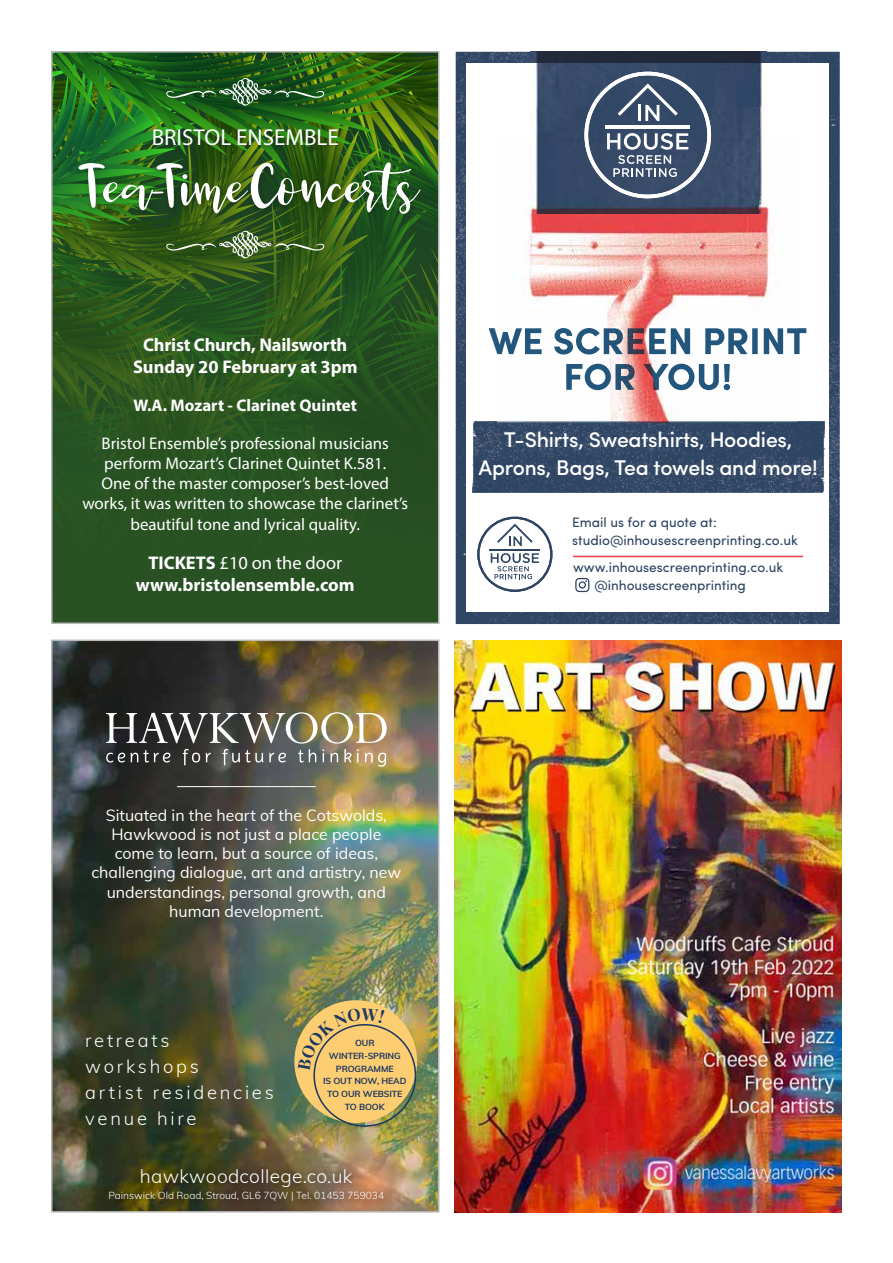
<style>
.page{position:relative;width:893px;height:1263px;background:#fff}
.page>*{position:absolute;margin:0;border:0;box-sizing:border-box;transform-origin:0 0}
.t1{font:56.7px "Christmas Storyscript";color:#fff}
.t2{font:55.2px "Nymphette";color:#fff}
.t3{font:23.1px "Myriad Pro";color:#fff}
.t4{font:500 21.3px/27.5px "Sofia Pro";letter-spacing:-.01em;color:#fff;text-align:center}
.t5{font:300 18.75px "Muli";letter-spacing:.02em;color:#fff}
.t6{font:700 18.45px/22px "Myriad Pro";color:#fff;text-align:center}
.t7{font:300 18.45px/26.1px "Muli";letter-spacing:.15em;color:#fff}
.t8{font:16.8px/20.2px "Myriad Pro";color:#fff;text-align:center}
.t9{font:700 16.8px "Myriad Pro";color:#fff}
.t10{font:15.9px/19px "Muli";color:#fff;text-align:center}
.t11{font:13.65px/18.3px "Sofia Pro";color:#2d4462}
.t12{font:300 10.05px "Muli";color:#fff}
.t13{font:700 8.85px/12.6px "Muli";letter-spacing:-.015em;color:#1c3761;text-align:center}
.s1{font-size:29.4px}
.s2{font-weight:400}
</style>
<div class="page">
<svg style="left:54px;top:54px;width:382px;height:567px;background:#28561e"></svg>
<div style="left:75px;top:124px;width:352px;height:97px;background:#000;opacity:.25"></div>
<div style="left:51px;top:51px;width:388px;height:573px;border:2px solid #b9b8b8"></div>
<img style="left:54px;top:642px;width:382px;height:567px">
<div style="left:294px;top:1000px;width:123px;height:123px;background:#fdcd72;border-radius:50%"></div>
<hr style="left:177px;top:786px;width:139px;height:1px;background:#fff">
<img style="left:127px;top:1153px;width:239px;height:25px">
<img style="left:95px;top:1178px;width:302px;height:31px">
<img style="left:106px;top:712px;width:281px;height:55px">
<div style="left:51px;top:639px;width:388px;height:573px;border:2px solid #b9b8b8"></div>
<img style="left:456px;top:52px;width:384px;height:572px">
<div style="left:466px;top:63px;width:363px;height:548px;background:#fff"></div>
<img style="left:530px;top:52px;width:236px;height:162px">
<img style="left:472px;top:421px;width:353px;height:72px">
<img style="left:520px;top:140px;width:28px;height:164px">
<img style="left:748px;top:140px;width:25px;height:162px">
<img style="left:548px;top:214px;width:200px;height:114px">
<img style="left:498px;top:355px;width:300px;height:68px">
<svg style="left:477px;top:517px;width:75px;height:75px"></svg>
<img style="left:498px;top:328px;width:300px;height:27px">
<img style="left:566px;top:364px;width:164px;height:26px">
<svg style="left:584px;top:72px;width:127px;height:126px"></svg>
<svg style="left:575px;top:578px;width:14px;height:14px"></svg>
<hr style="left:573px;top:556px;width:230px;height:1px;background:#e84249">
<img style="left:454px;top:640px;width:387px;height:572px">
<svg style="left:298px;top:1008px;width:87px;height:63px"></svg>
<h2 class="t2" style="left:326px;top:122px;width:162px;rotate:-180deg">1s2</h2>
<h3 class="t3" style="left:152px;top:123px;width:189px">BRISTOL ENSEMBLE</h3>
<h1 class="t1" style="left:73px;top:148px;width:359px">Tea<span class="s1">-</span>Time Concerts</h1>
<h2 class="t2" style="left:326px;top:275px;width:162px;rotate:-180deg">1s2</h2>
<p class="t6" style="left:133px;top:333px;width:226px">Christ Church, Nailsworth<br>Sunday 20 February at 3pm</p>
<p class="t9" style="left:133px;top:394px;width:225px">W.A. Mozart - Clarinet Quintet</p>
<p class="t8" style="left:82px;top:433px;width:327px">Bristol Ensemble’s professional musicians perform Mozart’s Clarinet Quintet K.581.<br>One of the master composer’s best-loved works, it was written to showcase the clarinet’s beautiful tone and lyrical quality.</p>
<p class="t6" style="left:136px;top:551px;width:220px">TICKETS <span class="s2">£10 on the door </span>www.bristolensemble.com</p>
<p class="t4" style="left:478px;top:424px;width:341px">T-Shirts, Sweatshirts, Hoodies,<br>Aprons, Bags, Tea towels and more!</p>
<p class="t11" style="left:572px;top:512px;width:227px">Email us for a quote at: studio@inhousescreenprinting.co.uk</p>
<p class="t11" style="left:594px;top:557px;width:191px;text-indent:-21px">www.inhousescreenprinting.co.uk @inhousescreenprinting</p>
<p class="t10" style="left:91px;top:805px;width:311px">Situated in the heart of the Cotswolds, Hawkwood is not just a place people come to learn, but a source of ideas, challenging dialogue, art and artistry, new understandings, personal growth, and human development.</p>
<p class="t7" style="left:85px;top:1027px;width:190px">retreats workshops<br>artist residencies venue hire</p>
<p class="t13" style="left:323px;top:1036px;width:85px">OUR<br>WINTER-SPRING<br>PROGRAMME<br>IS OUT NOW, HEAD<br>TO OUR WEBSITE<br>TO BOOK</p>
<p class="t5" style="left:140px;top:1162px;width:214px">hawkwoodcollege.co.uk</p>
<p class="t12" style="left:109px;top:1188px;width:277px">Painswick Old Road, Stroud, GL6 7QW | Tel. 01453 759034</p>
</div>
